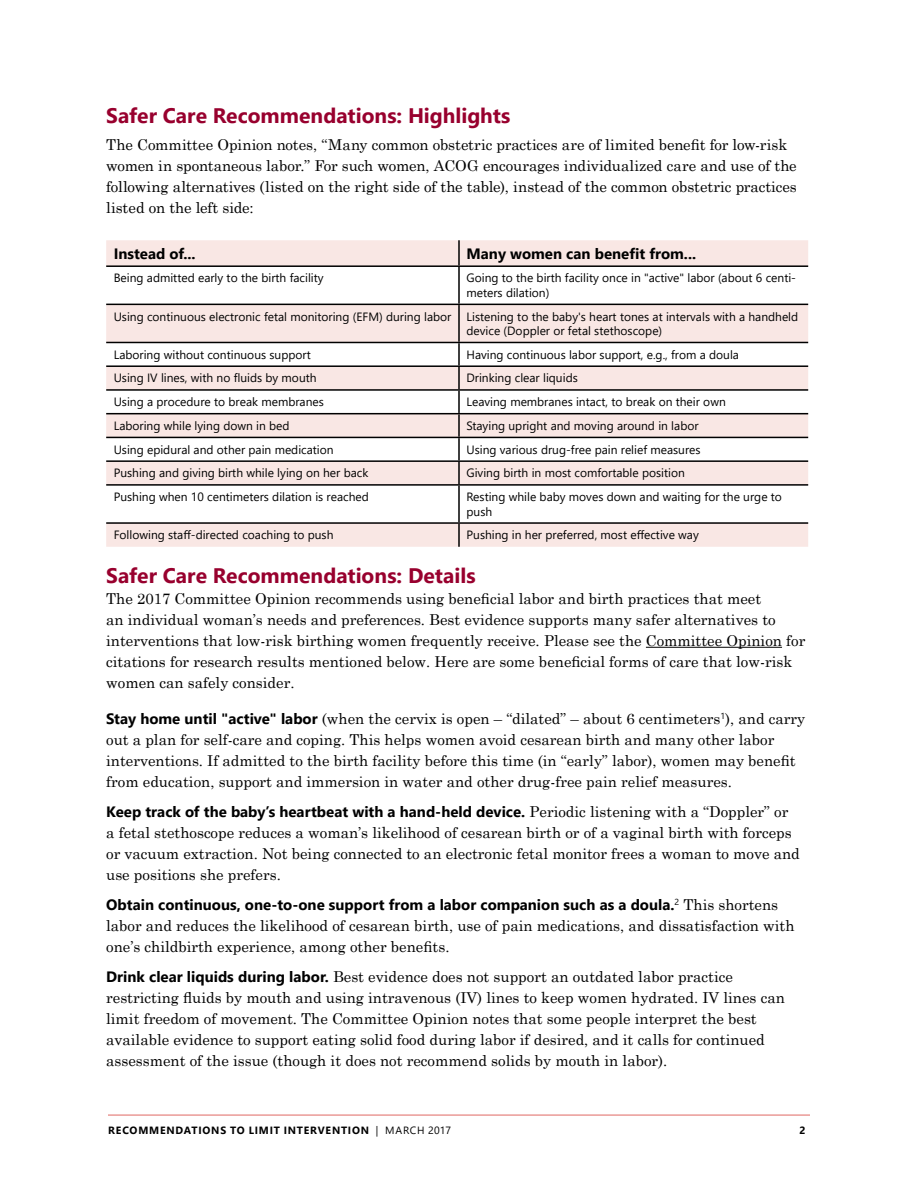
<style>
.page{position:relative;width:918px;height:1188px;background:#fff}
.page>*{position:absolute;margin:0;border:0;box-sizing:border-box;transform-origin:0 0}
.t1{font:700 21px "Segoe UI";color:#98002e}
.t2{font:15px/21px "Century Schoolbook";color:#000}
.t3{font:700 15px "Segoe UI";color:#000}
.t4{font:12px/14.4px "Segoe UI";color:#000}
.t5{font:700 10.5px "Segoe UI";letter-spacing:.075em;color:#000}
.s1{font-family:"Segoe UI";font-weight:700}
.s2{font-family:"Century Schoolbook";font-weight:400}
.s3{font-weight:400}
</style>
<div class="page">
<hr style="left:646px;top:647px;width:136px;height:1px;background:#000">
<svg style="left:106px;top:240px;width:702px;height:307px;fill:#faebe9"></svg>
<hr style="left:458px;top:240px;width:2px;height:25px;background:#000">
<hr style="left:106px;top:265px;width:353px;height:2px;background:#000">
<hr style="left:459px;top:265px;width:349px;height:2px;background:#000">
<hr style="left:458px;top:267px;width:2px;height:37px;background:#000">
<hr style="left:106px;top:304px;width:353px;height:1px;background:#000">
<hr style="left:459px;top:304px;width:349px;height:1px;background:#000">
<hr style="left:458px;top:305px;width:2px;height:37px;background:#000">
<hr style="left:106px;top:342px;width:353px;height:1px;background:#000">
<hr style="left:459px;top:342px;width:349px;height:1px;background:#000">
<hr style="left:458px;top:343px;width:2px;height:22px;background:#000">
<hr style="left:106px;top:365px;width:353px;height:2px;background:#000">
<hr style="left:459px;top:365px;width:349px;height:2px;background:#000">
<hr style="left:458px;top:367px;width:2px;height:22px;background:#000">
<hr style="left:106px;top:389px;width:353px;height:2px;background:#000">
<hr style="left:459px;top:389px;width:349px;height:2px;background:#000">
<hr style="left:458px;top:391px;width:2px;height:22px;background:#000">
<hr style="left:106px;top:413px;width:353px;height:1px;background:#000">
<hr style="left:459px;top:413px;width:349px;height:1px;background:#000">
<hr style="left:458px;top:414px;width:2px;height:23px;background:#000">
<hr style="left:106px;top:437px;width:353px;height:1px;background:#000">
<hr style="left:459px;top:437px;width:349px;height:1px;background:#000">
<hr style="left:458px;top:438px;width:2px;height:22px;background:#000">
<hr style="left:106px;top:460px;width:353px;height:2px;background:#000">
<hr style="left:459px;top:460px;width:349px;height:2px;background:#000">
<hr style="left:458px;top:462px;width:2px;height:22px;background:#000">
<hr style="left:106px;top:484px;width:353px;height:2px;background:#000">
<hr style="left:459px;top:484px;width:349px;height:2px;background:#000">
<hr style="left:458px;top:486px;width:2px;height:36px;background:#000">
<hr style="left:106px;top:522px;width:353px;height:2px;background:#000">
<hr style="left:459px;top:522px;width:349px;height:2px;background:#000">
<hr style="left:458px;top:524px;width:2px;height:23px;background:#000">
<hr style="left:108px;top:1114px;width:702px;height:2px;background:#ea9a97">
<h1 class="t1" style="left:106px;top:99px;width:406px">Safer Care Recommendations: Highlights</h1>
<p class="t2" style="left:106px;top:133px;width:692px">The Committee Opinion notes, “Many common obstetric practices are of limited benefit for low-risk women in spontaneous labor.” For such women, ACOG encourages individualized care and use of the following alternatives (listed on the right side of the table), instead of the common obstetric practices listed on the left side:</p>
<p class="t3" style="left:114px;top:241px;width:83px">Instead of...</p>
<p class="t3" style="left:466px;top:241px;width:231px">Many women can benefit from...</p>
<p class="t4" style="left:114px;top:271px;width:212px">Being admitted early to the birth facility</p>
<p class="t4" style="left:466px;top:271px;width:331px">Going to the birth facility once in "active" labor (about 6 centi&shy;meters dilation)</p>
<p class="t4" style="left:114px;top:309px;width:339px">Using continuous electronic fetal monitoring (EFM) during labor</p>
<p class="t4" style="left:466px;top:309px;width:333px">Listening to the baby's heart tones at intervals with a handheld device (Doppler or fetal stethoscope)</p>
<p class="t4" style="left:114px;top:347px;width:199px">Laboring without continuous support</p>
<p class="t4" style="left:466px;top:347px;width:274px">Having continuous labor support, e.g., from a doula</p>
<p class="t4" style="left:114px;top:371px;width:204px">Using IV lines, with no fluids by mouth</p>
<p class="t4" style="left:466px;top:371px;width:113px">Drinking clear liquids</p>
<p class="t4" style="left:114px;top:395px;width:212px">Using a procedure to break membranes</p>
<p class="t4" style="left:466px;top:395px;width:261px">Leaving membranes intact, to break on their own</p>
<p class="t4" style="left:114px;top:418px;width:177px">Laboring while lying down in bed</p>
<p class="t4" style="left:466px;top:418px;width:234px">Staying upright and moving around in labor</p>
<p class="t4" style="left:114px;top:442px;width:222px">Using epidural and other pain medication</p>
<p class="t4" style="left:466px;top:442px;width:236px">Using various drug-free pain relief measures</p>
<p class="t4" style="left:114px;top:466px;width:256px">Pushing and giving birth while lying on her back</p>
<p class="t4" style="left:466px;top:466px;width:220px">Giving birth in most comfortable position</p>
<p class="t4" style="left:114px;top:489px;width:257px">Pushing when 10 centimeters dilation is reached</p>
<p class="t4" style="left:466px;top:489px;width:317px">Resting while baby moves down and waiting for the urge to push</p>
<p class="t4" style="left:114px;top:528px;width:221px">Following staff-directed coaching to push</p>
<p class="t4" style="left:466px;top:528px;width:234px">Pushing in her preferred, most effective way</p>
<h1 class="t1" style="left:106px;top:558px;width:371px">Safer Care Recommendations: Details</h1>
<p class="t2" style="left:106px;top:587px;width:701px">The 2017 Committee Opinion recommends using beneficial labor and birth practices that meet<br>an individual woman’s needs and preferences. Best evidence supports many safer alternatives to interventions that low-risk birthing women frequently receive. Please see the Committee Opinion for citations for research results mentioned below. Here are some beneficial forms of care that low-risk women can safely consider.</p>
<p class="t2" style="left:106px;top:707px;width:701px"><span class="s1">Stay home until "active" labor</span> (when the cervix is open – “dilated” – about 6 centimeters<sup>1</sup>), and carry out a plan for self-care and coping. This helps women avoid cesarean birth and many other labor interventions. If admitted to the birth facility before this time (in “early” labor), women may benefit from education, support and immersion in water and other drug-free pain relief measures.</p>
<p class="t3" style="left:106px;top:799px;width:684px">Keep track of the baby’s heartbeat with a hand-held device. <span class="s2">Periodic listening with a “Doppler” or</span></p>
<p class="t2" style="left:106px;top:821px;width:695px">a fetal stethoscope reduces a woman’s likelihood of cesarean birth or of a vaginal birth with forceps or vacuum extraction. Not being connected to an electronic fetal monitor frees a woman to move and use positions she prefers.</p>
<p class="t3" style="left:106px;top:892px;width:674px">Obtain continuous, one-to-one support from a labor companion such as a doula.<sup>2</sup> <span class="s2">This shortens</span></p>
<p class="t2" style="left:106px;top:914px;width:690px">labor and reduces the likelihood of cesarean birth, use of pain medications, and dissatisfaction with one’s childbirth experience, among other benefits.</p>
<p class="t2" style="left:106px;top:965px;width:680px"><span class="s1">Drink clear liquids during labor.</span> Best evidence does not support an outdated labor practice restricting fluids by mouth and using intravenous (IV) lines to keep women hydrated. IV lines can limit freedom of movement. The Committee Opinion notes that some people interpret the best available evidence to support eating solid food during labor if desired, and it calls for continued assessment of the issue (though it does not recommend solids by mouth in labor).</p>
<p class="t5" style="left:108px;top:1122px;width:344px">RECOMMENDATIONS TO LIMIT INTERVENTION <span class="s3">| MARCH 2017</span></p>
<p class="t5" style="left:799px;top:1122px;width:8px">2</p>
</div>
